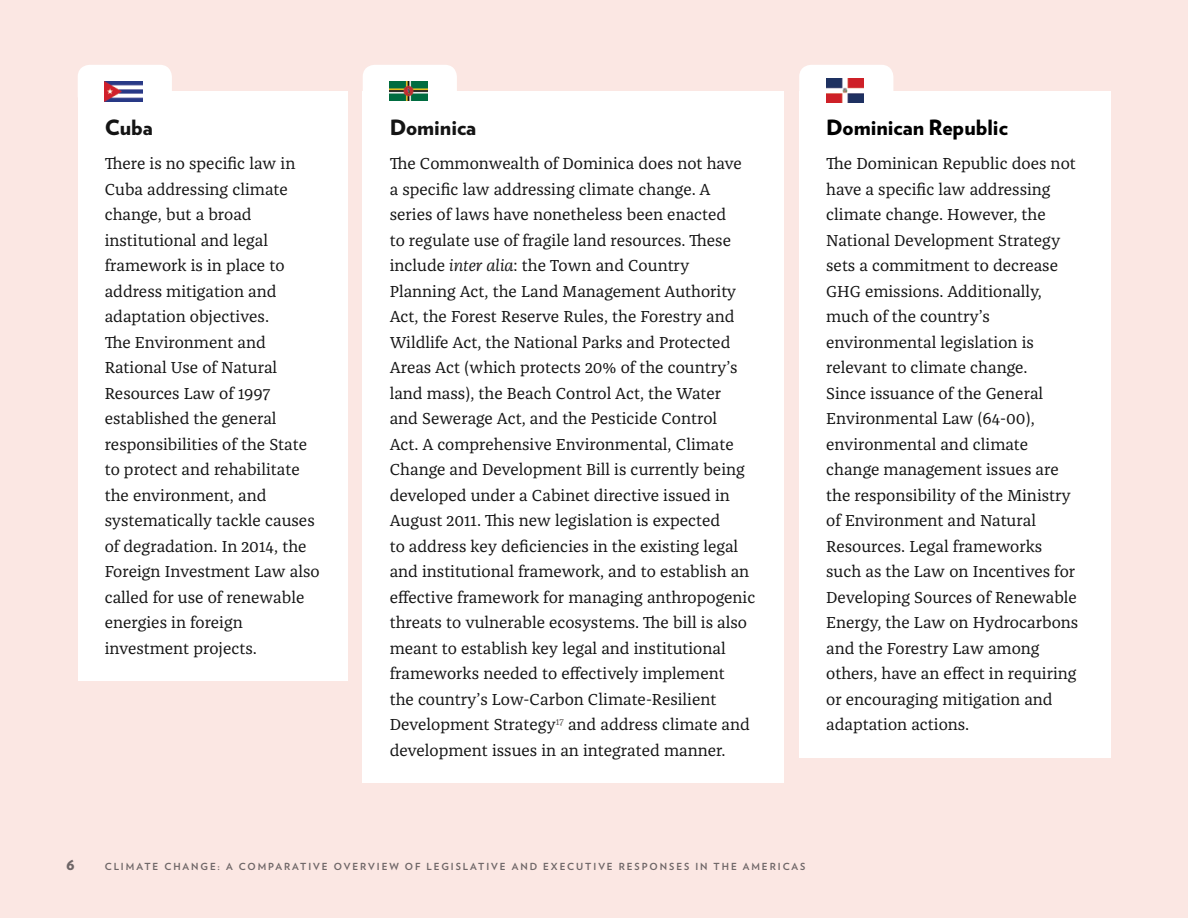
<style>
.page{position:relative;width:1188px;height:918px;background:#fbe7e3}
.page>*{position:absolute;margin:0;border:0;box-sizing:border-box;transform-origin:0 0}
.t1{font:900 21px "Verlag";color:#000}
.t2{font:900 21px "Verlag";color:#141414}
.t3{font:16.5px/25.5px "Franziska Pro";color:#141414}
.t4{font:900 13.5px "Verlag";color:#707174}
.t5{font:700 9.75px "Verlag";letter-spacing:.2em;color:#707174}
.s1{font-style:italic}
</style>
<div class="page">
<div style="left:799px;top:91px;width:311px;height:666px;background:#fff"></div>
<div style="left:799px;top:65px;width:94px;height:43px;background:#fff;border-radius:12px"></div>
<img style="left:826px;top:79px;width:38px;height:23px">
<div style="left:363px;top:91px;width:421px;height:692px;background:#fff"></div>
<div style="left:78px;top:91px;width:270px;height:590px;background:#fff"></div>
<div style="left:363px;top:65px;width:94px;height:43px;background:#fff;border-radius:12px"></div>
<div style="left:78px;top:65px;width:94px;height:43px;background:#fff;border-radius:12px"></div>
<img style="left:390px;top:82px;width:37px;height:18px">
<img style="left:105px;top:82px;width:37px;height:20px">
<p class="t2" style="left:105px;top:110px;width:50px">Cuba</p>
<p class="t3" style="left:105px;top:151px;width:216px">There is no specific law in<br>Cuba addressing climate change, but a broad institutional and legal framework is in place to address mitigation and adaptation objectives.<br>The Environment and<br>Rational Use of Natural<br>Resources Law of 1997 established the general responsibilities of the State to protect and rehabilitate the environment, and systematically tackle causes of degradation. In 2014, the<br>Foreign Investment Law also called for use of renewable energies in foreign investment projects.</p>
<p class="t2" style="left:390px;top:110px;width:88px">Dominica</p>
<p class="t3" style="left:390px;top:151px;width:367px">The Commonwealth of Dominica does not have<br>a specific law addressing climate change. A series of laws have nonetheless been enacted<br>to regulate use of fragile land resources. These include <span class="s1">inter alia</span>: the Town and Country Planning Act, the Land Management Authority Act, the Forest Reserve Rules, the Forestry and Wildlife Act, the National Parks and Protected Areas Act (which protects 20% of the country’s land mass), the Beach Control Act, the Water<br>and Sewerage Act, and the Pesticide Control<br>Act. A comprehensive Environmental, Climate Change and Development Bill is currently being developed under a Cabinet directive issued in August 2011. This new legislation is expected<br>to address key deficiencies in the existing legal and institutional framework, and to establish an effective framework for managing anthropogenic threats to vulnerable ecosystems. The bill is also meant to establish key legal and institutional frameworks needed to effectively implement<br>the country’s Low-Carbon Climate-Resilient Development Strategy<sup>17</sup> and address climate and development issues in an integrated manner.</p>
<p class="t1" style="left:826px;top:110px;width:183px">Dominican Republic</p>
<p class="t3" style="left:826px;top:151px;width:254px">The Dominican Republic does not have a specific law addressing climate change. However, the<br>National Development Strategy sets a commitment to decrease<br>GHG emissions. Additionally, much of the country’s environmental legislation is relevant to climate change.<br>Since issuance of the General<br>Environmental Law (64-00), environmental and climate change management issues are the responsibility of the Ministry of Environment and Natural<br>Resources. Legal frameworks such as the Law on Incentives for<br>Developing Sources of Renewable<br>Energy, the Law on Hydrocarbons and the Forestry Law among others, have an effect in requiring or encouraging mitigation and adaptation actions.</p>
<p class="t4" style="left:66px;top:854px;width:10px">6</p>
<p class="t5" style="left:105px;top:859px;width:702px">CLIMATE CHANGE: A COMPARATIVE OVERVIEW OF LEGISLATIVE AND EXECUTIVE RESPONSES IN THE AMERICAS</p>
</div>
